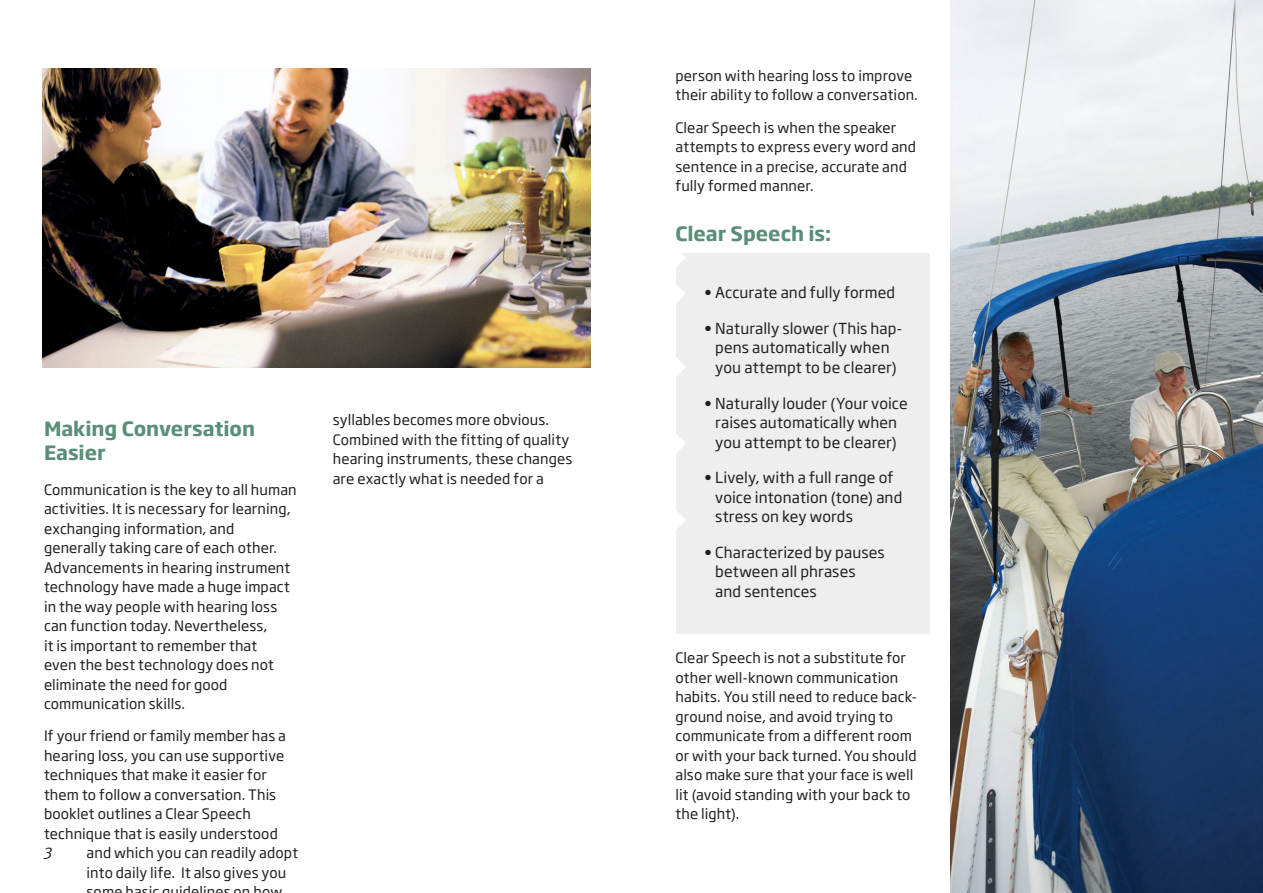
<style>
.page{position:relative;width:1263px;height:893px;background:#fff}
.page>*{position:absolute;margin:0;border:0;box-sizing:border-box;transform-origin:0 0}
.text{font:700 19.5px/24px "Soho Gothic Pro";color:#598f79}
.t1{font:italic 16.5px "Meta Pro";color:#231f20}
.text_2{font:15px/19.5px "Soho Gothic Pro";letter-spacing:.005em;color:#231f20;text-align:center}
.text-2{font:14.25px/19.5px "Soho Gothic Pro";letter-spacing:.01em;color:#231f20}
</style>
<div class="page">
<div style="left:676px;top:253px;width:253px;height:380px;background:#eeeeef"></div>
<img style="left:43px;top:68px;width:547px;height:299px">
<img style="left:951px;top:0;width:312px;height:893px">
<svg style="left:676px;top:253px;width:10px;height:50px"></svg>
<svg style="left:676px;top:358px;width:9px;height:18px"></svg>
<svg style="left:676px;top:434px;width:10px;height:19px"></svg>
<svg style="left:676px;top:511px;width:9px;height:18px"></svg>
<p class="text" style="left:44px;top:415px;width:213px">Making Conversation<br>Easier</p>
<p class="text-2" style="left:44px;top:479px;width:254px">Communication is the key to all human activities. It is necessary for learning, exchanging information, and generally taking care of each other.<br>Advancements in hearing instrument technology have made a huge impact in the way people with hearing loss can function today. Nevertheless,<br>it is important to remember that<br>even the best technology does not eliminate the need for good communication skills.</p>
<p class="text-2" style="left:44px;top:726px;width:243px">If your friend or family member has a</p>
<p class="text-2" style="left:44px;top:745px;width:242px">hearing loss, you can use supportive</p>
<p class="text-2" style="left:44px;top:765px;width:224px">techniques that make it easier for</p>
<p class="text-2" style="left:44px;top:784px;width:234px">them to follow a conversation. This</p>
<p class="text-2" style="left:44px;top:804px;width:208px">booklet outlines a Clear Speech</p>
<p class="text-2" style="left:44px;top:823px;width:235px">technique that is easily understood</p>
<p class="text-2" style="left:87px;top:843px;width:213px">and which you can readily adopt</p>
<p class="text-2" style="left:87px;top:862px;width:201px">into daily life. It also gives you</p>
<p class="text-2" style="left:126px;top:882px;width:28px">b i</p>
<p class="text-2" style="left:179px;top:882px;width:29px">id li</p>
<p class="text-2" style="left:253px;top:882px;width:10px">h</p>
<p class="t1" style="left:44px;top:840px;width:10px">3</p>
<p class="text-2" style="left:333px;top:409px;width:241px">syllables becomes more obvious.<br>Combined with the fitting of quality hearing instruments, these changes are exactly what is needed for a</p>
<p class="text-2" style="left:675px;top:65px;width:244px">person with hearing loss to improve their ability to follow a conversation.</p>
<p class="text-2" style="left:675px;top:117px;width:242px">Clear Speech is when the speaker attempts to express every word and sentence in a precise, accurate and fully formed manner.</p>
<p class="text" style="left:675px;top:220px;width:157px">Clear Speech is:</p>
<p class="text_2" style="left:704px;top:282px;width:193px">• Accurate and fully formed</p>
<p class="text_2" style="left:704px;top:318px;width:200px">• Naturally slower (This hap&shy;pens automatically when you attempt to be clearer)</p>
<p class="text_2" style="left:704px;top:392px;width:205px">• Naturally louder (Your voice raises automatically when you attempt to be clearer)</p>
<p class="text_2" style="left:715px;top:467px;width:189px;text-align:left;text-indent:-11px">• Lively, with a full range of voice intonation (tone) and stress on key words</p>
<p class="text_2" style="left:715px;top:542px;width:171px;text-align:left;text-indent:-11px">• Characterized by pauses between all phrases and sentences</p>
<p class="text-2" style="left:675px;top:648px;width:243px">Clear Speech is not a substitute for other well-known communication habits. You still need to reduce back&shy;ground noise, and avoid trying to communicate from a different room or with your back turned. You should also make sure that your face is well lit (avoid standing with your back to the light).</p>
</div>
